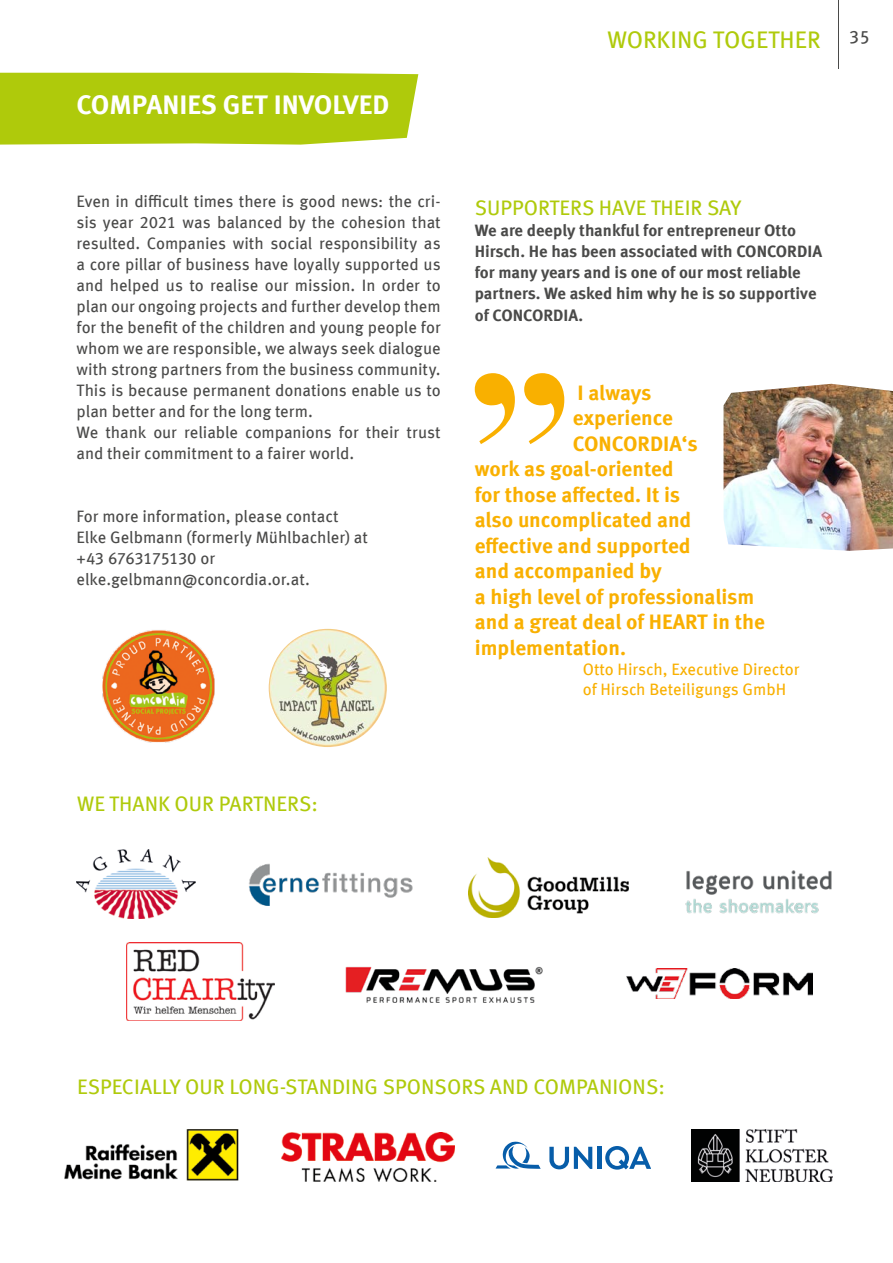
<style>
.page{position:relative;width:893px;height:1263px;background:#fff}
.page>*{position:absolute;margin:0;border:0;box-sizing:border-box;transform-origin:0 0}
.t1{font:700 27px "Meta OFC";color:#fff}
.t2{font:24px "Meta OFC";color:#afca0b}
.t3{font:700 21px "Meta OFC";color:#f9b000}
.t4{font:21px "Meta OFC";color:#afca0b}
.t5{font:18px "Meta OFC";color:#4a4a49}
.t6{font:16.5px/21px "Meta OFC";letter-spacing:-.005em;color:#4a4a49}
.t7{font:700 16.5px/21px "Meta OFC";color:#4a4a49}
.t8{font:16.5px/19.8px "Meta OFC";color:#f9b000}
</style>
<div class="page">
<hr style="left:838px;top:0;width:1px;height:69px;background:#4a4a49">
<img style="left:77px;top:849px;width:118px;height:70px">
<img style="left:345px;top:966px;width:198px;height:37px">
<img style="left:626px;top:969px;width:186px;height:29px">
<img style="left:686px;top:870px;width:146px;height:43px">
<img style="left:126px;top:942px;width:149px;height:78px">
<img style="left:249px;top:863px;width:164px;height:43px">
<div style="left:1px;top:73px;width:417px;height:72px;background:#afca0b"></div>
<img style="left:102px;top:630px;width:113px;height:113px">
<img style="left:269px;top:629px;width:118px;height:118px;border-radius:59px">
<img style="left:0;top:0;width:1px;height:1263px">
<img style="left:468px;top:858px;width:161px;height:60px">
<img style="left:723px;top:384px;width:170px;height:167px">
<svg style="left:475px;top:373px;width:89px;height:71px"></svg>
<img style="left:691px;top:1129px;width:142px;height:52px">
<svg style="left:549px;top:1147px;width:43px;height:22px"></svg>
<div style="left:597px;top:1147px;width:5px;height:22px;background:#075da9"></div>
<svg style="left:605px;top:1146px;width:46px;height:23px"></svg>
<svg style="left:496px;top:1141px;width:45px;height:28px"></svg>
<img style="left:281px;top:1132px;width:174px;height:49px">
<img style="left:65px;top:1129px;width:173px;height:52px">
<h1 class="t1" style="left:77px;top:88px;width:314px">COMPANIES GET INVOLVED</h1>
<p class="t6" style="left:77px;top:190px;width:366px">Even in difficult times there is good news: the cri&shy;sis year 2021 was balanced by the cohesion that resulted. Companies with social responsibility as a core pillar of business have loyally supported us and helped us to realise our mission. In order to plan our ongoing projects and further develop them for the benefit of the children and young people for whom we are responsible, we always seek dialogue with strong partners from the business community.<br>This is because permanent donations enable us to plan better and for the long term.<br>We thank our reliable companions for their trust and their commitment to a fairer world.</p>
<p class="t6" style="left:77px;top:505px;width:293px">For more information, please contact Elke Gelbmann (formerly Mühlbachler) at +43 6763175130 or elke.gelbmann@concordia.or.at.</p>
<h2 class="t2" style="left:607px;top:25px;width:215px">WORKING TOGETHER</h2>
<p class="t5" style="left:849px;top:26px;width:22px">35</p>
<p class="t4" style="left:475px;top:195px;width:268px">SUPPORTERS HAVE THEIR SAY</p>
<p class="t7" style="left:475px;top:220px;width:349px">We are deeply thankful for entrepreneur Otto Hirsch. He has been associated with CONCORDIA for many years and is one of our most reliable partners. We asked him why he is so supportive of CONCORDIA.</p>
<p class="t3" style="left:577px;top:379px;width:76px">I always</p>
<p class="t3" style="left:573px;top:405px;width:102px">experience</p>
<p class="t3" style="left:573px;top:430px;width:126px">CONCORDIA‘s</p>
<p class="t3" style="left:475px;top:456px;width:200px">work as goal-oriented</p>
<p class="t3" style="left:475px;top:481px;width:207px">for those affected. It is</p>
<p class="t3" style="left:475px;top:507px;width:218px">also uncomplicated and</p>
<p class="t3" style="left:475px;top:532px;width:217px">effective and supported</p>
<p class="t3" style="left:475px;top:558px;width:188px">and accompanied by</p>
<p class="t3" style="left:475px;top:583px;width:281px">a high level of professionalism</p>
<p class="t3" style="left:475px;top:609px;width:292px">and a great deal of HEART in the</p>
<p class="t3" style="left:475px;top:634px;width:153px">implementation.</p>
<p class="t8" style="left:583px;top:659px;width:218px">Otto Hirsch, Executive Director of Hirsch Beteiligungs GmbH</p>
<p class="t4" style="left:77px;top:791px;width:242px">WE THANK OUR PARTNERS:</p>
<p class="t4" style="left:77px;top:1074px;width:589px">ESPECIALLY OUR LONG-STANDING SPONSORS AND COMPANIONS:</p>
</div>
